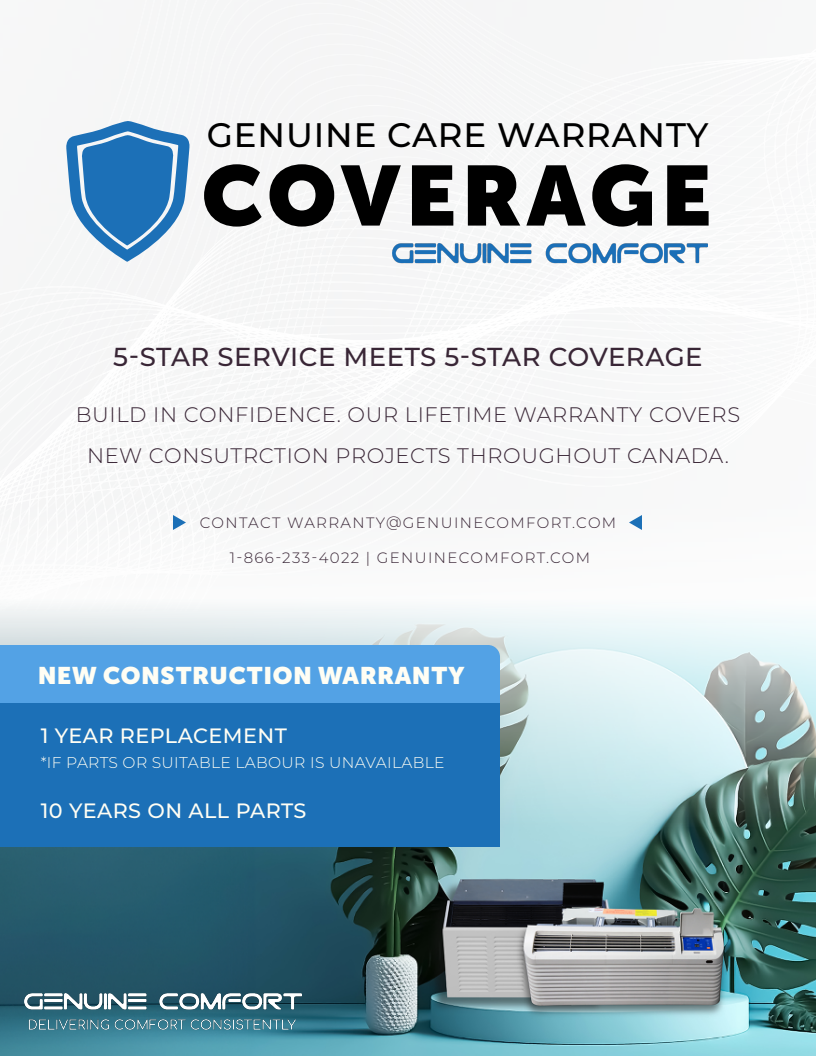
<style>
.page{position:relative;width:816px;height:1056px;background:#fff}
.page>*{position:absolute;margin:0;border:0;box-sizing:border-box;transform-origin:0 0}
.t1{font:900 84.3px "Museo Sans Display";letter-spacing:.08em;color:#000}
.t2{font:500 34px "Montserrat";letter-spacing:.025em;color:#000}
.t3{font:500 26px "Montserrat";letter-spacing:.02em;color:#392636}
.t4{font:900 24px "Museo Sans Display";letter-spacing:.04em;color:#fffef4}
.t5{font:300 21px/41px "Montserrat";letter-spacing:.03em;color:#392636;text-align:center}
.t6{font:500 20.8px "Montserrat";letter-spacing:.02em;color:#fffef4}
.t7{font:300 15.6px "Montserrat";letter-spacing:.02em;color:#fffef4}
.t8{font:300 15px "Montserrat";letter-spacing:.09em;color:#392636}
</style>
<div class="page">
<div style="left:0;top:396px;width:710px;height:21px;background:#f6f7f7"></div>
<div style="left:0;top:370px;width:459px;height:26px;background:#f6f6f6"></div>
<div style="left:0;top:348px;width:459px;height:22px;background:#f5f6f6"></div>
<img style="left:459px;top:350px;width:251px;height:52px">
<img style="left:552px;top:243px;width:156px;height:1px">
<img style="left:52px;top:364px;width:82px;height:65px">
<img style="left:134px;top:299px;width:81px;height:65px">
<div style="left:52px;top:456px;width:407px;height:53px;background:#f5f6f6"></div>
<div style="left:250px;top:364px;width:106px;height:72px;background:#f6f6f7"></div>
<div style="left:297px;top:301px;width:162px;height:63px;background:#f6f7f7"></div>
<img style="left:0;top:606px;width:816px;height:450px">
<img style="left:24px;top:993px;width:278px;height:40px">
<div style="left:0;top:645px;width:500px;height:58px;background:#53a2e5"></div>
<div style="left:0;top:703px;width:500px;height:144px;background:#1c70b7"></div>
<svg style="left:65px;top:121px;width:126px;height:141px"></svg>
<img style="left:393px;top:244px;width:315px;height:20px">
<svg style="left:173px;top:515px;width:13px;height:15px"></svg>
<svg style="left:629px;top:515px;width:13px;height:15px"></svg>
<h2 class="t2" style="left:207px;top:111px;width:503px">GENUINE CARE WARRANTY</h2>
<h1 class="t1" style="left:202px;top:147px;width:511px">COVERAGE</h1>
<p class="t3" style="left:113px;top:339px;width:591px">5-STAR SERVICE MEETS 5-STAR COVERAGE</p>
<p class="t5" style="left:76px;top:394px;width:666px">BUILD IN CONFIDENCE. OUR LIFETIME WARRANTY COVERS<br>NEW CONSUTRCTION PROJECTS THROUGHOUT CANADA.</p>
<p class="t8" style="left:200px;top:512px;width:418px">CONTACT WARRANTY@GENUINECOMFORT.COM</p>
<p class="t8" style="left:230px;top:547px;width:362px">1-866-233-4022 | GENUINECOMFORT.COM</p>
<p class="t4" style="left:38px;top:662px;width:428px">NEW CONSTRUCTION WARRANTY</p>
<p class="t6" style="left:41px;top:721px;width:248px">1 YEAR REPLACEMENT</p>
<p class="t7" style="left:41px;top:752px;width:405px">*IF PARTS OR SUITABLE LABOUR IS UNAVAILABLE</p>
<p class="t6" style="left:41px;top:796px;width:267px">10 YEARS ON ALL PARTS</p>
</div>
